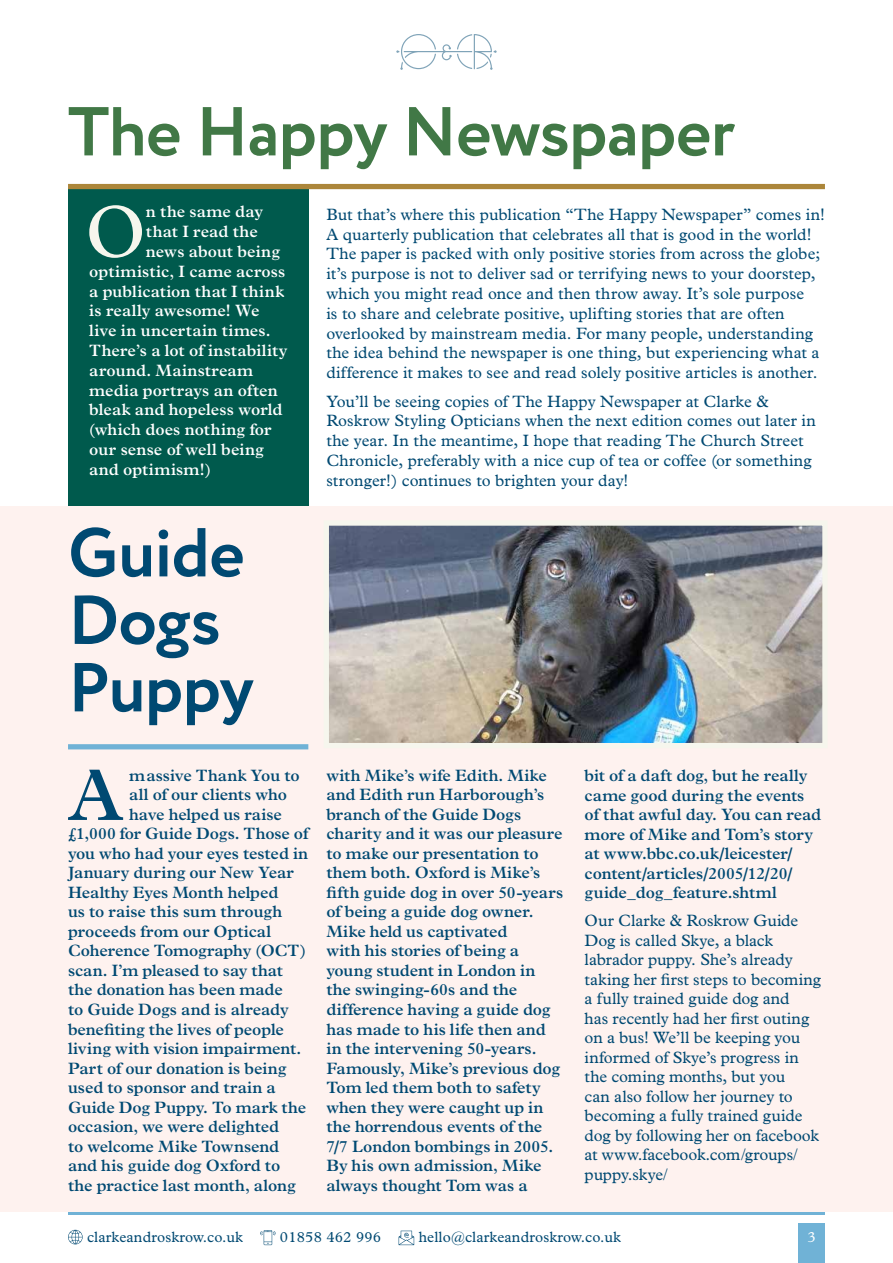
<style>
.page{position:relative;width:893px;height:1263px;background:#fff}
.page>*{position:absolute;margin:0;border:0;box-sizing:border-box;transform-origin:0 0}
.t1{font:74.55px "Plantin Std";color:#f6f6ed}
.t2{font:600 73.65px "Plantin Std";color:#004972}
.t3{font:700 69px "Circe";letter-spacing:-.01em;color:#417846}
.t4{font:700 69px/67.5px "Circe";letter-spacing:-.015em;color:#004972}
.t5{font:600 16.5px/19.5px "Plantin Std";letter-spacing:-.005em;color:#004972}
.t6{font:16.5px/19.5px "Plantin Std";color:#004972}
.t7{font:600 16.5px "Plantin Std";letter-spacing:.005em;color:#fff}
.t8{font:15px "Plantin Std";letter-spacing:.01em;color:#004972}
.t9{font:15px "Plantin Std";color:#fff}
</style>
<div class="page">
<svg style="left:68px;top:1230px;width:15px;height:14px"></svg>
<svg style="left:260px;top:1230px;width:15px;height:15px"></svg>
<svg style="left:399px;top:1231px;width:15px;height:14px"></svg>
<hr style="left:68px;top:1212px;width:757px;height:2px;background:#70b2d6">
<svg style="left:396px;top:34px;width:101px;height:36px"></svg>
<div style="left:799px;top:1223px;width:26px;height:40px;background:#70b2d6"></div>
<div style="left:68px;top:188px;width:240px;height:324px;background:#005a4d"></div>
<div style="left:0;top:506px;width:893px;height:706px;background:#fef2ef"></div>
<img style="left:330px;top:526px;width:492px;height:216px">
<div style="left:324px;top:520px;width:504px;height:228px;border:5px solid #f6f6ed"></div>
<div style="left:68px;top:184px;width:757px;height:5px;background:#ac863a"></div>
<div style="left:68px;top:744px;width:240px;height:5px;background:#70b2d6"></div>
<h3 class="t3" style="left:68px;top:86px;width:669px">The Happy Newspaper</h3>
<p class="t6" style="left:326px;top:204px;width:500px">But that’s where this publication “The Happy Newspaper” comes in!<br>A quarterly publication that celebrates all that is good in the world!<br>The paper is packed with only positive stories from across the globe; it’s purpose is not to deliver sad or terrifying news to your doorstep, which you might read once and then throw away. It’s sole purpose<br>is to share and celebrate positive, uplifting stories that are often overlooked by mainstream media. For many people, understanding the idea behind the newspaper is one thing, but experiencing what a difference it makes to see and read solely positive articles is another.</p>
<p class="t6" style="left:326px;top:391px;width:491px">You’ll be seeing copies of The Happy Newspaper at Clarke &amp; Roskrow Styling Opticians when the next edition comes out later in the year. In the meantime, I hope that reading The Church Street Chronicle, preferably with a nice cup of tea or coffee (or something stronger!) continues to brighten your day!</p>
<h1 class="t1" style="left:85px;top:189px;width:62px">O</h1>
<p class="t7" style="left:146px;top:202px;width:119px">n the same day</p>
<p class="t7" style="left:146px;top:222px;width:113px">that I read the</p>
<p class="t7" style="left:146px;top:242px;width:136px">news about being</p>
<p class="t7" style="left:89px;top:261px;width:198px">optimistic, I came across</p>
<p class="t7" style="left:89px;top:281px;width:196px">a publication that I think</p>
<p class="t7" style="left:89px;top:301px;width:172px">is really awesome! We</p>
<p class="t7" style="left:89px;top:321px;width:183px">live in uncertain times.</p>
<p class="t7" style="left:89px;top:341px;width:200px">There’s a lot of instability</p>
<p class="t7" style="left:89px;top:360px;width:165px">around. Mainstream</p>
<p class="t7" style="left:89px;top:380px;width:190px">media portrays an often</p>
<p class="t7" style="left:89px;top:400px;width:195px">bleak and hopeless world</p>
<p class="t7" style="left:89px;top:420px;width:184px">(which does nothing for</p>
<p class="t7" style="left:89px;top:440px;width:176px">our sense of well being</p>
<p class="t7" style="left:89px;top:459px;width:123px">and optimism!)</p>
<h3 class="t4" style="left:68px;top:522px;width:187px">Guide<br>Dogs<br>Puppy</h3>
<h2 class="t2" style="left:68px;top:752px;width:58px">A</h2>
<p class="t5" style="left:129px;top:766px;width:172px">massive Thank You to</p>
<p class="t5" style="left:129px;top:785px;width:159px">all of our clients who</p>
<p class="t5" style="left:129px;top:805px;width:154px">have helped us raise</p>
<p class="t5" style="left:68px;top:824px;width:242px">£1,000 for Guide Dogs. Those of</p>
<p class="t5" style="left:68px;top:844px;width:242px">you who had your eyes tested in</p>
<p class="t5" style="left:68px;top:863px;width:227px">January during our New Year</p>
<p class="t5" style="left:68px;top:883px;width:212px">Healthy Eyes Month helped</p>
<p class="t5" style="left:68px;top:902px;width:216px">us to raise this sum through</p>
<p class="t5" style="left:68px;top:922px;width:205px">proceeds from our Optical</p>
<p class="t5" style="left:68px;top:941px;width:239px">Coherence Tomography (OCT)</p>
<p class="t5" style="left:68px;top:961px;width:216px">scan. I’m pleased to say that</p>
<p class="t5" style="left:68px;top:980px;width:216px">the donation has been made</p>
<p class="t5" style="left:68px;top:1000px;width:222px">to Guide Dogs and is already</p>
<p class="t5" style="left:68px;top:1019px;width:217px">benefiting the lives of people</p>
<p class="t5" style="left:68px;top:1039px;width:235px">living with vision impairment.</p>
<p class="t5" style="left:68px;top:1058px;width:220px">Part of our donation is being</p>
<p class="t5" style="left:68px;top:1078px;width:209px">used to sponsor and train a</p>
<p class="t5" style="left:68px;top:1097px;width:240px">Guide Dog Puppy. To mark the</p>
<p class="t5" style="left:68px;top:1117px;width:213px">occasion, we were delighted</p>
<p class="t5" style="left:68px;top:1136px;width:213px">to welcome Mike Townsend</p>
<p class="t5" style="left:68px;top:1156px;width:214px">and his guide dog Oxford to</p>
<p class="t5" style="left:68px;top:1175px;width:229px">the practice last month, along</p>
<p class="t5" style="left:326px;top:766px;width:238px">with Mike’s wife Edith. Mike and Edith run Harborough’s branch of the Guide Dogs charity and it was our pleasure to make our presentation to them both. Oxford is Mike’s fifth guide dog in over 50-years of being a guide dog owner.<br>Mike held us captivated<br>with his stories of being a young student in London in the swinging-60s and the difference having a guide dog has made to his life then and in the intervening 50-years.<br>Famously, Mike’s previous dog<br>Tom led them both to safety when they were caught up in the horrendous events of the<br>7/7 London bombings in 2005.<br>By his own admission, Mike always thought Tom was a</p>
<p class="t5" style="left:585px;top:766px;width:238px">bit of a daft dog, but he really came good during the events of that awful day. You can read more of Mike and Tom’s story at www.bbc.co.uk/leicester/ content/articles/2005/12/20/ guide_dog_feature.shtml</p>
<p class="t6" style="left:585px;top:911px;width:238px">Our Clarke &amp; Roskrow Guide<br>Dog is called Skye, a black labrador puppy. She’s already taking her first steps to becoming a fully trained guide dog and<br>has recently had her first outing on a bus! We’ll be keeping you informed of Skye’s progress in the coming months, but you<br>can also follow her journey to becoming a fully trained guide dog by following her on facebook at www.facebook.com/groups/ puppy.skye/</p>
<p class="t8" style="left:87px;top:1228px;width:157px">clarkeandroskrow.co.uk</p>
<p class="t8" style="left:280px;top:1228px;width:103px">01858 462 996</p>
<p class="t8" style="left:419px;top:1228px;width:204px">hello@clarkeandroskrow.co.uk</p>
<p class="t9" style="left:808px;top:1229px;width:10px">3</p>
</div>
